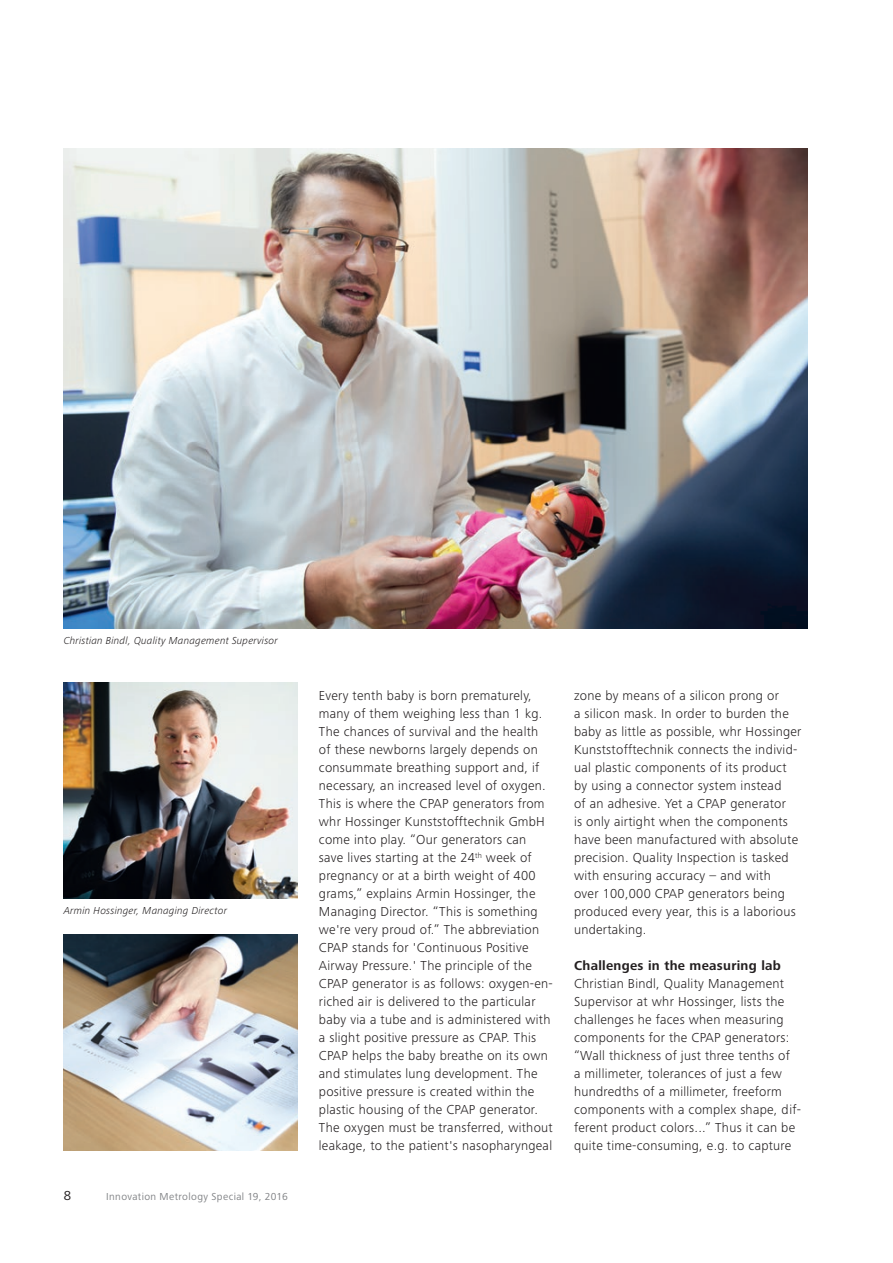
<style>
.page{position:relative;width:893px;height:1263px;background:#fff}
.page>*{position:absolute;margin:0;border:0;box-sizing:border-box;transform-origin:0 0}
.t1{font:300 13.5px/18px "Zeiss Frutiger Next Pro";letter-spacing:.02em;color:#231f20}
.t2{font:700 13.5px "Zeiss Frutiger Next Pro";letter-spacing:.02em;color:#231f20}
.t3{font:13.5px "Zeiss Frutiger Next Pro";color:#231f20}
.t4{font:italic 300 10.5px "Zeiss Frutiger Next Pro";letter-spacing:.02em;color:#231f20}
.t5{font:10.5px "Zeiss Frutiger Next Pro";letter-spacing:.035em;color:#808285}
</style>
<div class="page">
<img style="left:64px;top:149px;width:744px;height:479px">
<img style="left:64px;top:682px;width:234px;height:216px">
<img style="left:64px;top:934px;width:234px;height:216px">
<p class="t4" style="left:64px;top:634px;width:216px">Christian Bindl, Quality Management Supervisor</p>
<p class="t4" style="left:64px;top:904px;width:165px">Armin Hossinger, Managing Director</p>
<p class="t3" style="left:64px;top:1188px;width:9px">8</p>
<p class="t5" style="left:106px;top:1191px;width:183px">Innovation Metrology Special 19, 2016</p>
<p class="t1" style="left:319px;top:687px;width:235px">Every tenth baby is born prematurely, many of them weighing less than 1 kg.<br>The chances of survival and the health of these newborns largely depends on consummate breathing support and, if necessary, an increased level of oxygen.<br>This is where the CPAP generators from whr Hossinger Kunststofftechnik GmbH come into play. “Our generators can save lives starting at the 24<sup>th</sup> week of pregnancy or at a birth weight of 400 grams,” explains Armin Hossinger, the Managing Director. “This is something we're very proud of.” The abbreviation CPAP stands for 'Continuous Positive Airway Pressure.' The principle of the CPAP generator is as follows: oxygen-en&shy;riched air is delivered to the particular baby via a tube and is administered with a slight positive pressure as CPAP. This CPAP helps the baby breathe on its own and stimulates lung development. The positive pressure is created within the plastic housing of the CPAP generator.<br>The oxygen must be transferred, without leakage, to the patient's nasopharyngeal</p>
<p class="t1" style="left:574px;top:687px;width:229px">zone by means of a silicon prong or<br>a silicon mask. In order to burden the baby as little as possible, whr Hossinger Kunststofftechnik connects the individ&shy;ual plastic components of its product by using a connector system instead<br>of an adhesive. Yet a CPAP generator<br>is only airtight when the components have been manufactured with absolute precision. Quality Inspection is tasked with ensuring accuracy – and with<br>over 100,000 CPAP generators being produced every year, this is a laborious undertaking.</p>
<p class="t2" style="left:574px;top:958px;width:208px">Challenges in the measuring lab</p>
<p class="t1" style="left:574px;top:975px;width:229px">Christian Bindl, Quality Management Supervisor at whr Hossinger, lists the challenges he faces when measuring components for the CPAP generators: “Wall thickness of just three tenths of<br>a millimeter, tolerances of just a few hundredths of a millimeter, freeform components with a complex shape, dif&shy;ferent product colors...” Thus it can be quite time-consuming, e.g. to capture</p>
</div>
